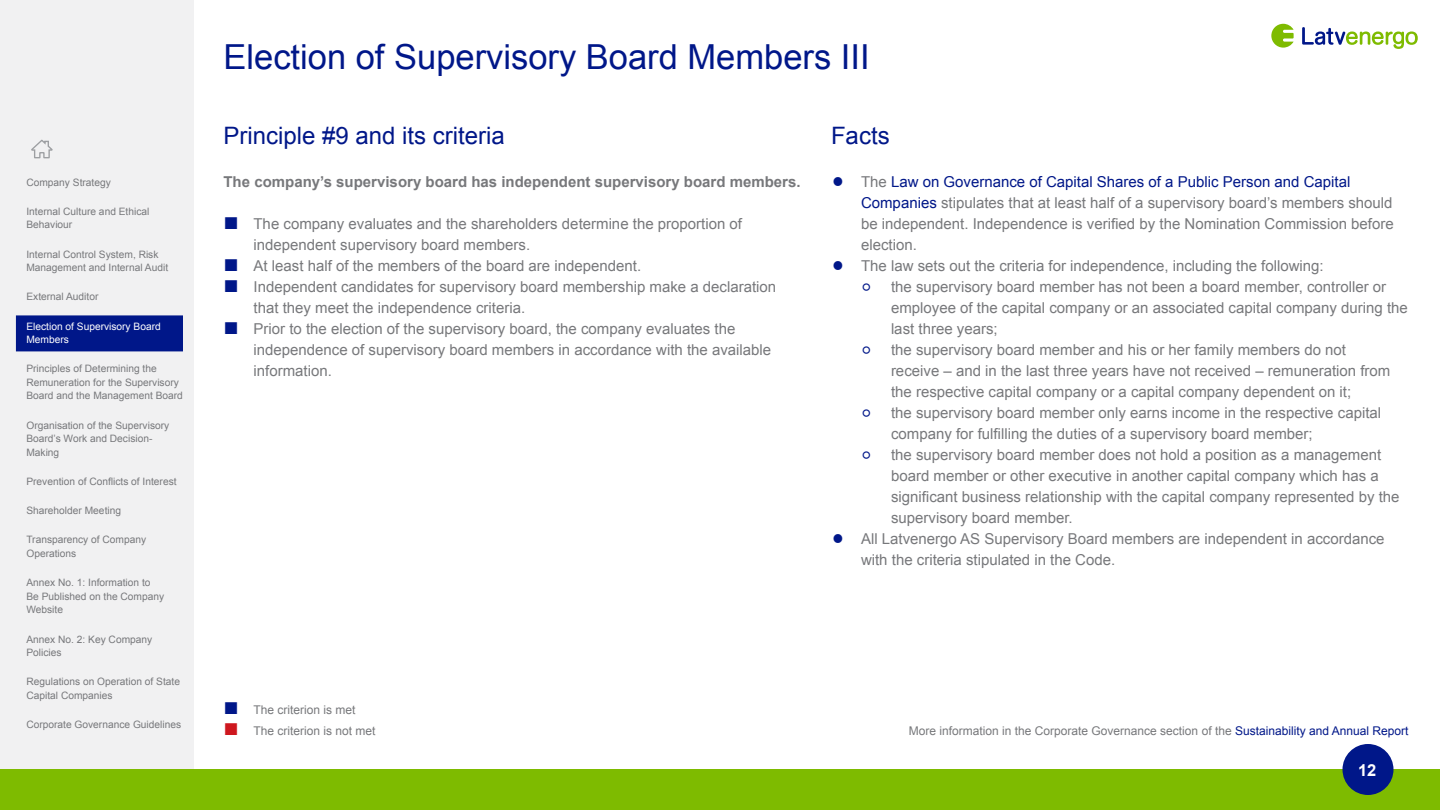
<style>
.page{position:relative;width:1440px;height:810px;background:#fff}
.page>*{position:absolute;margin:0;border:0;box-sizing:border-box;transform-origin:0 0}
.t1{font:34.5px "Arial";color:#001789}
.t2{font:24px "Arial";color:#001789}
.t3{font:700 16.5px "Arial";color:#fff}
.t4{font:15px/21px "Arial";color:#77787b}
.t5{font:700 15px "Arial";color:#77787b}
.t6{font:12px "Arial";color:#77787b}
.t7{font:10.2px/13.5px "Arial";color:#77787b}
.t8{font:10.2px/13.5px "Arial";color:#fff}
.s1{font-size:25.5px;color:#001789}
.s2{color:#001789}
.s3{font-size:30px;color:#001789}
.s4{font-size:25.5px;color:#ce171e}
</style>
<div class="page">
<div style="left:0;top:0;width:194px;height:780px;background:#f1f1f2"></div>
<svg style="left:31px;top:139px;width:22px;height:20px"></svg>
<div style="left:16px;top:315px;width:167px;height:36px;background:#001789"></div>
<svg style="left:1271px;top:24px;width:23px;height:24px"></svg>
<svg style="left:1302px;top:27px;width:116px;height:22px"></svg>
<div style="left:0;top:770px;width:1440px;height:40px;background:#7ebb00"></div>
<div style="left:1342px;top:744px;width:52px;height:51px;background:#001789;border-radius:50%"></div>
<p class="t7" style="left:26px;top:175px;width:86px">Company Strategy</p>
<p class="t7" style="left:26px;top:205px;width:125px">Internal Culture and Ethical<br>Behaviour</p>
<p class="t7" style="left:26px;top:247px;width:143px">Internal Control System, Risk<br>Management and Internal Audit</p>
<p class="t7" style="left:26px;top:290px;width:74px">External Auditor</p>
<p class="t8" style="left:26px;top:319px;width:136px">Election of Supervisory Board<br>Members</p>
<p class="t7" style="left:26px;top:362px;width:158px">Principles of Determining the<br>Remuneration for the Supervisory<br>Board and the Management Board</p>
<p class="t7" style="left:26px;top:419px;width:144px">Organisation of the Supervisory<br>Board’s Work and Decision-<br>Making</p>
<p class="t7" style="left:26px;top:475px;width:152px">Prevention of Conflicts of Interest</p>
<p class="t7" style="left:26px;top:504px;width:96px">Shareholder Meeting</p>
<p class="t7" style="left:26px;top:533px;width:121px">Transparency of Company<br>Operations</p>
<p class="t7" style="left:26px;top:576px;width:139px">Annex No. 1: Information to<br>Be Published on the Company<br>Website</p>
<p class="t7" style="left:26px;top:632px;width:127px">Annex No. 2: Key Company<br>Policies</p>
<p class="t7" style="left:26px;top:675px;width:155px">Regulations on Operation of State<br>Capital Companies</p>
<p class="t7" style="left:26px;top:718px;width:156px">Corporate Governance Guidelines</p>
<h1 class="t1" style="left:224px;top:34px;width:648px">Election of Supervisory Board Members III</h1>
<h2 class="t2" style="left:224px;top:119px;width:283px">Principle #9 and its criteria</h2>
<p class="t5" style="left:224px;top:172px;width:579px">The company’s supervisory board has independent supervisory board members.</p>
<p class="t4" style="left:254px;top:214px;width:490px;text-indent:-30px"><span class="s1">■</span> The company evaluates and the shareholders determine the proportion of independent supervisory board members.</p>
<p class="t4" style="left:224px;top:256px;width:419px"><span class="s1">■</span> At least half of the members of the board are independent.</p>
<p class="t4" style="left:254px;top:277px;width:524px;text-indent:-30px"><span class="s1">■</span> Independent candidates for supervisory board membership make a declaration that they meet the independence criteria.</p>
<p class="t4" style="left:254px;top:319px;width:519px;text-indent:-30px"><span class="s1">■</span> Prior to the election of the supervisory board, the company evaluates the independence of supervisory board members in accordance with the available information.</p>
<h2 class="t2" style="left:831px;top:119px;width:60px">Facts</h2>
<p class="t4" style="left:861px;top:172px;width:534px;text-indent:-30px"><span class="s2">•</span> The <span class="s2">Law on Governance of Capital Shares of a Public Person and Capital Companies</span> stipulates that at least half of a supervisory board’s members should be independent. Independence is verified by the Nomination Commission before election.</p>
<p class="t4" style="left:831px;top:256px;width:494px"><span class="s2">•</span> The law sets out the criteria for independence, including the following:</p>
<p class="t4" style="left:861px;top:277px;width:527px"><span class="s3">◦</span> the supervisory board member has not been a board member, controller or</p>
<p class="t4" style="left:891px;top:298px;width:518px">employee of the capital company or an associated capital company during the</p>
<p class="t4" style="left:891px;top:319px;width:108px">last three years;</p>
<p class="t4" style="left:861px;top:340px;width:487px"><span class="s3">◦</span> the supervisory board member and his or her family members do not</p>
<p class="t4" style="left:891px;top:361px;width:501px">receive – and in the last three years have not received – remuneration from</p>
<p class="t4" style="left:891px;top:382px;width:462px">the respective capital company or a capital company dependent on it;</p>
<p class="t4" style="left:861px;top:403px;width:522px"><span class="s3">◦</span> the supervisory board member only earns income in the respective capital</p>
<p class="t4" style="left:891px;top:424px;width:423px">company for fulfilling the duties of a supervisory board member;</p>
<p class="t4" style="left:861px;top:445px;width:522px"><span class="s3">◦</span> the supervisory board member does not hold a position as a management</p>
<p class="t4" style="left:891px;top:466px;width:489px">board member or other executive in another capital company which has a</p>
<p class="t4" style="left:891px;top:487px;width:510px">significant business relationship with the capital company represented by the</p>
<p class="t4" style="left:891px;top:508px;width:183px">supervisory board member.</p>
<p class="t4" style="left:861px;top:529px;width:525px;text-indent:-30px"><span class="s2">•</span> All Latvenergo AS Supervisory Board members are independent in accordance with the criteria stipulated in the Code.</p>
<p class="t6" style="left:224px;top:702px;width:134px"><span class="s1">■</span> The criterion is met</p>
<p class="t6" style="left:224px;top:723px;width:154px"><span class="s4">■</span> The criterion is not met</p>
<p class="t6" style="left:909px;top:723px;width:501px">More information in the Corporate Governance section of the <span class="s2">Sustainability and Annual Report</span></p>
<p class="t3" style="left:1358px;top:759px;width:20px">12</p>
</div>
